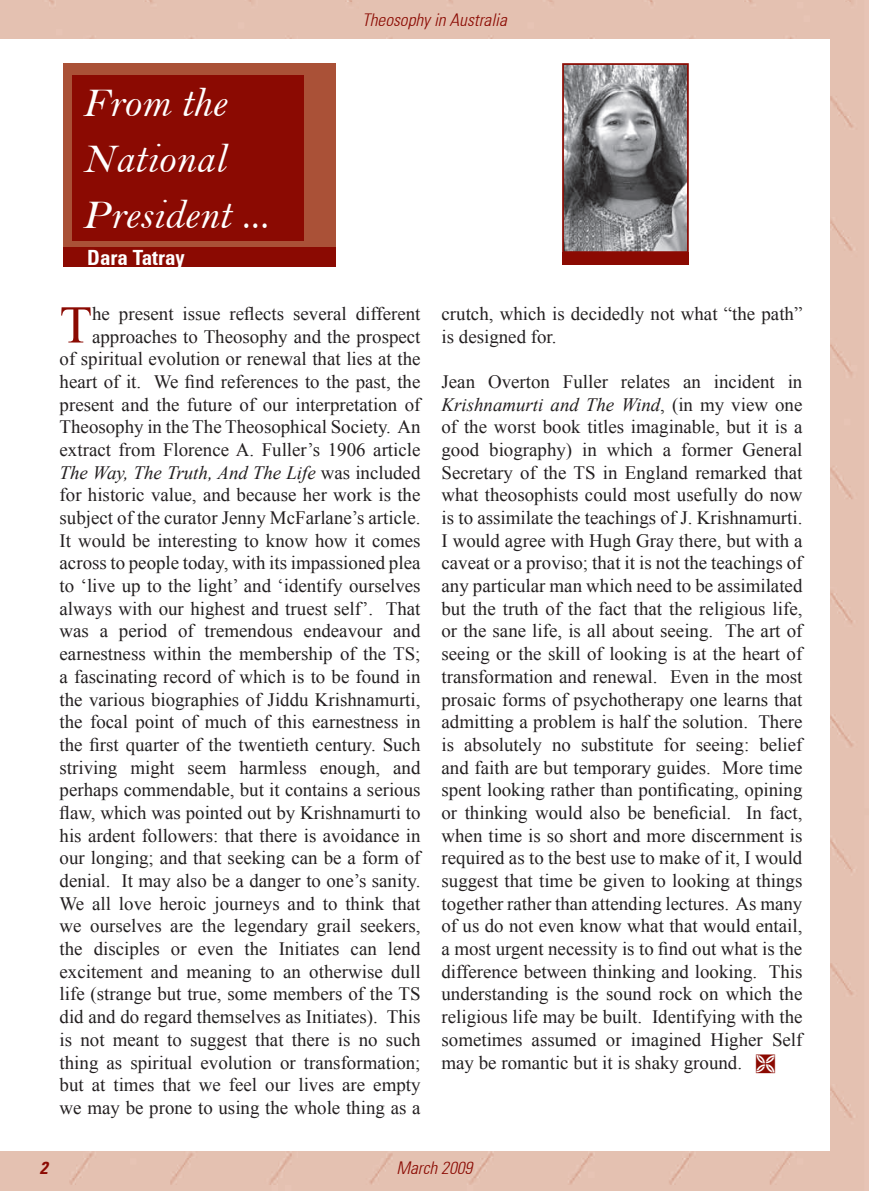
<style>
.page{position:relative;width:869px;height:1191px;background:#fff}
.page>*{position:absolute;margin:0;border:0;box-sizing:border-box;transform-origin:0 0}
.t1{font:53.2px "Times New Roman";color:#8b0a02}
.t2{font:42px/56px "Bell MT Italic";color:#fff}
.t3{font:700 condensed 21px "Univers 67";color:#fff}
.t4{font:18.9px/22.8px "Times New Roman";color:#231f20;text-align:right}
.t5{font:italic 300 condensed 17.5px "Univers 47";color:#8b0a02}
.t6{font:italic 700 condensed 17.5px "Univers 67";color:#8b0a02}
.s1{font-style:italic}
</style>
<div class="page">
<div style="left:0;top:0;width:868px;height:1191px;background:#e4c1b1"></div>
<div style="left:0;top:40px;width:828px;height:1111px;background:#fff"></div>
<img style="left:565px;top:66px;width:120px;height:184px">
<div style="left:562px;top:63px;width:126px;height:190px;border:2px solid #8b0a02"></div>
<div style="left:63px;top:63px;width:272px;height:185px;background:#aa5137"></div>
<div style="left:72px;top:75px;width:231px;height:165px;background:#8b0a02"></div>
<div style="left:63px;top:247px;width:272px;height:20px;background:#8b0a02"></div>
<div style="left:562px;top:252px;width:126px;height:13px;background:#8b0a02"></div>
<p class="t5" style="left:362px;top:9px;width:146px">Theosophy in Australia</p>
<h2 class="t2" style="left:82px;top:74px;width:187px">From the<br>National<br>President ...</h2>
<p class="t3" style="left:87px;top:244px;width:99px">Dara Tatray</p>
<h1 class="t1" style="left:60px;top:289px;width:34px">T</h1>
<p class="t4" style="left:60px;top:302px;width:362px">he present issue reflects several different approaches to Theosophy and the prospect<br>of spiritual evolution or renewal that lies at the heart of it. We find references to the past, the present and the future of our interpretation of Theosophy in the The Theosophical Society. An extract from Florence A. Fuller’s 1906 article <span class="s1">The Way, The Truth, And The Life</span> was included for historic value, and because her work is the subject of the curator Jenny McFarlane’s article.<br>It would be interesting to know how it comes across to people today, with its impassioned plea to ‘live up to the light’ and ‘identify ourselves always with our highest and truest self’. That was a period of tremendous endeavour and earnestness within the membership of the TS; a fascinating record of which is to be found in the various biographies of Jiddu Krishnamurti, the focal point of much of this earnestness in the first quarter of the twentieth century. Such striving might seem harmless enough, and perhaps commendable, but it contains a serious flaw, which was pointed out by Krishnamurti to his ardent followers: that there is avoidance in our longing; and that seeking can be a form of denial. It may also be a danger to one’s sanity.<br>We all love heroic journeys and to think that we ourselves are the legendary grail seekers, the disciples or even the Initiates can lend excitement and meaning to an otherwise dull life (strange but true, some members of the TS did and do regard themselves as Initiates). This is not meant to suggest that there is no such thing as spiritual evolution or transformation; but at times that we feel our lives are empty we may be prone to using the whole thing as a</p>
<p class="t4" style="left:441px;top:302px;width:362px;text-align:left">crutch, which is decidedly not what “the path” is designed for.</p>
<p class="t4" style="left:441px;top:370px;width:362px;text-align:justify">Jean Overton Fuller relates an incident in <span class="s1">Krishnamurti and The Wind</span>, (in my view one of the worst book titles imaginable, but it is a good biography) in which a former General Secretary of the TS in England remarked that what theosophists could most usefully do now is to assimilate the teachings of J. Krishnamurti.<br>I would agree with Hugh Gray there, but with a caveat or a proviso; that it is not the teachings of any particular man which need to be assimilated but the truth of the fact that the religious life, or the sane life, is all about seeing. The art of seeing or the skill of looking is at the heart of transformation and renewal. Even in the most prosaic forms of psychotherapy one learns that admitting a problem is half the solution. There is absolutely no substitute for seeing: belief and faith are but temporary guides. More time spent looking rather than pontificating, opining or thinking would also be beneficial. In fact, when time is so short and more discernment is required as to the best use to make of it, I would suggest that time be given to looking at things together rather than attending lectures. As many of us do not even know what that would entail, a most urgent necessity is to find out what is the difference between thinking and looking. This understanding is the sound rock on which the religious life may be built. Identifying with the sometimes assumed or imagined Higher Self may be romantic but it is shaky ground.</p>
<p class="t6" style="left:40px;top:1157px;width:9px">2</p>
<p class="t5" style="left:396px;top:1157px;width:77px">March 2009</p>
</div>
